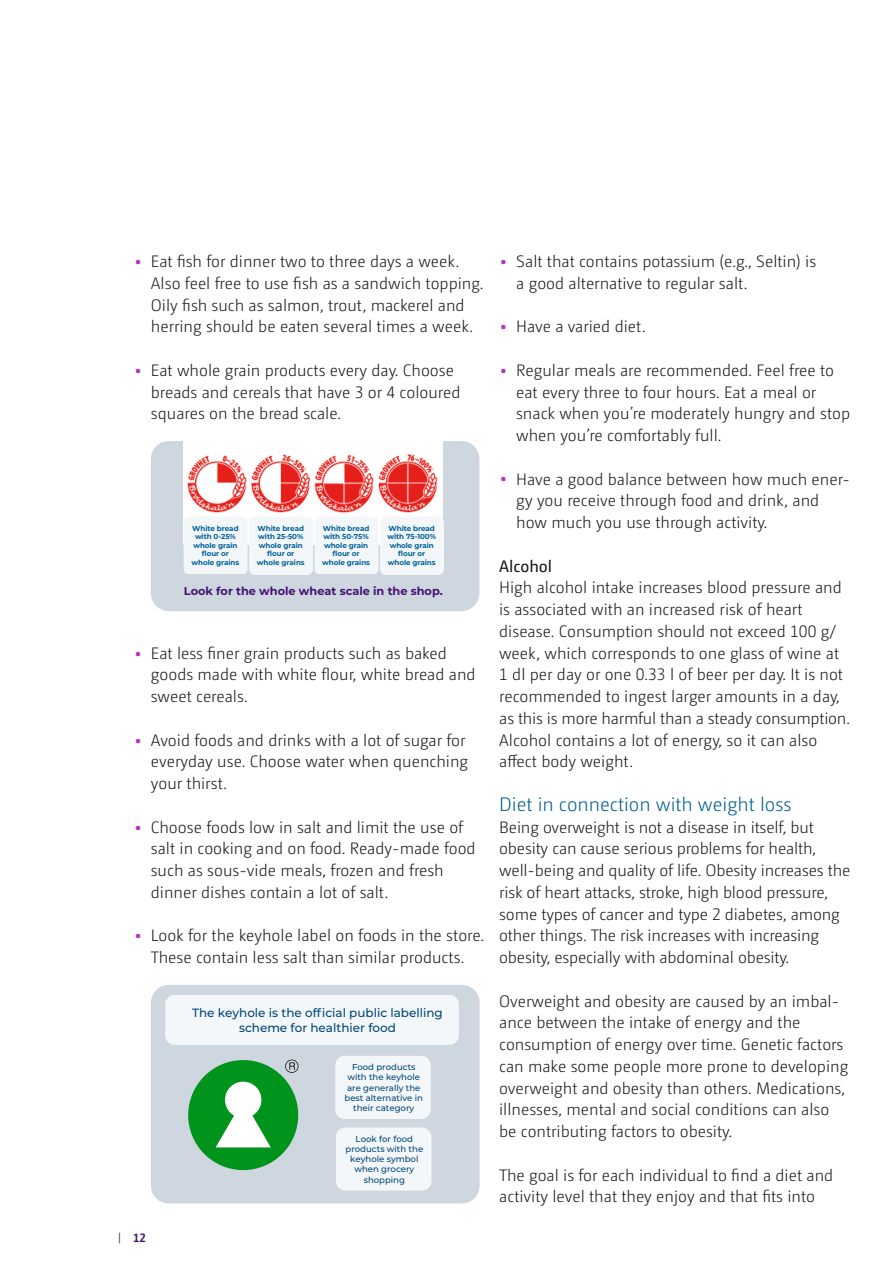
<style>
.page{position:relative;width:893px;height:1263px;background:#fff}
.page>*{position:absolute;margin:0;border:0;box-sizing:border-box;transform-origin:0 0}
.t1{font:300 19.5px "Camingo Dos Pro";color:#005e90}
.t2{font:300 16.5px/21.8px "Camingo Dos Pro";color:#1b1917}
.t3{font:16.5px "Camingo Dos Pro";color:#1b1917}
.t4{font:500 12px/14.4px "Montserrat";color:#004678;text-align:center}
.t5{font:700 12px "Camingo Dos Pro";color:#3f146d}
.t6{font:700 11.4px "Montserrat";color:#451472}
.t7{font:500 8.55px/10.2px "Montserrat";color:#004678;text-align:center}
.t8{font:700 7.2px/8.6px "Montserrat";letter-spacing:-.01em;color:#00619b;text-align:center}
.s1{font-weight:700;font-size:19.5px;color:#b633c2}
.s2{font-weight:300;font-size:11.25px;color:#1b1917}
</style>
<div class="page">
<div style="left:151px;top:441px;width:328px;height:170px;background:#ced7df;border-radius:18px"></div>
<img style="left:183px;top:441px;width:259px;height:103px">
<div style="left:184px;top:517px;width:64px;height:56px;background:#f3f7f9"></div>
<div style="left:249px;top:517px;width:64px;height:58px;background:#f3f7f9;border-radius:6px"></div>
<div style="left:315px;top:517px;width:63px;height:56px;background:#f3f7f9"></div>
<div style="left:380px;top:517px;width:64px;height:58px;background:#f3f7f9;border-radius:6px"></div>
<div style="left:151px;top:985px;width:329px;height:218px;background:#ced7df;border-radius:18px"></div>
<div style="left:165px;top:995px;width:294px;height:50px;background:#f3f7f9;border-radius:9px"></div>
<div style="left:335px;top:1056px;width:96px;height:63px;background:#f3f7f9;border-radius:9px"></div>
<div style="left:336px;top:1127px;width:95px;height:64px;background:#f3f7f9;border-radius:9px"></div>
<div style="left:188px;top:1060px;width:110px;height:110px;background:#00941d;border-radius:50%"></div>
<div style="left:225px;top:1082px;width:36px;height:36px;background:#fff;border-radius:50%"></div>
<svg style="left:216px;top:1115px;width:55px;height:32px"></svg>
<svg style="left:285px;top:1059px;width:13px;height:14px"></svg>
<p class="t2" style="left:151px;top:250px;width:334px;text-indent:-17px"><span class="s1">•</span> Eat fish for dinner two to three days a week.<br>Also feel free to use fish as a sandwich topping.<br>Oily fish such as salmon, trout, mackerel and herring should be eaten several times a week.</p>
<p class="t2" style="left:151px;top:359px;width:311px;text-indent:-17px"><span class="s1">•</span> Eat whole grain products every day. Choose breads and cereals that have 3 or 4 coloured squares on the bread scale.</p>
<p class="t8" style="left:191px;top:523px;width:49px">White bread with 0-25% whole grain flour or whole grains</p>
<p class="t8" style="left:257px;top:523px;width:49px">White bread with 25-50% whole grain flour or whole grains</p>
<p class="t8" style="left:322px;top:523px;width:49px">White bread with 50-75% whole grain flour or whole grains</p>
<p class="t8" style="left:387px;top:523px;width:50px">White bread with 75-100% whole grain flour or whole grains</p>
<p class="t6" style="left:184px;top:583px;width:261px">Look for the whole wheat scale in the shop.</p>
<p class="t2" style="left:151px;top:642px;width:326px;text-indent:-17px"><span class="s1">•</span> Eat less finer grain products such as baked goods made with white flour, white bread and sweet cereals.</p>
<p class="t2" style="left:151px;top:729px;width:319px;text-indent:-17px"><span class="s1">•</span> Avoid foods and drinks with a lot of sugar for everyday use. Choose water when quenching your thirst.</p>
<p class="t2" style="left:151px;top:816px;width:326px;text-indent:-17px"><span class="s1">•</span> Choose foods low in salt and limit the use of salt in cooking and on food. Ready-made food such as sous-vide meals, frozen and fresh dinner dishes contain a lot of salt.</p>
<p class="t2" style="left:134px;top:925px;width:352px;text-align:center"><span class="s1">•</span> Look for the keyhole label on foods in the store.<br>These contain less salt than similar products.</p>
<p class="t5" style="left:118px;top:1231px;width:29px"><span class="s2">|</span> 12</p>
<p class="t4" style="left:192px;top:1005px;width:252px">The keyhole is the official public labelling scheme for healthier food</p>
<p class="t7" style="left:345px;top:1062px;width:80px">Food products with the keyhole are generally the best alternative in their category</p>
<p class="t7" style="left:345px;top:1133px;width:79px">Look for food products with the keyhole symbol when grocery shopping</p>
<p class="t2" style="left:516px;top:250px;width:301px;text-indent:-17px"><span class="s1">•</span> Salt that contains potassium (e.g., Seltin) is a good alternative to regular salt.</p>
<p class="t2" style="left:499px;top:316px;width:148px"><span class="s1">•</span> Have a varied diet.</p>
<p class="t2" style="left:516px;top:359px;width:335px;text-indent:-17px"><span class="s1">•</span> Regular meals are recommended. Feel free to eat every three to four hours. Eat a meal or snack when you’re moderately hungry and stop when you’re comfortably full.</p>
<p class="t2" style="left:516px;top:468px;width:335px;text-indent:-17px"><span class="s1">•</span> Have a good balance between how much ener&shy;gy you receive through food and drink, and how much you use through activity.</p>
<p class="t3" style="left:499px;top:556px;width:55px">Alcohol</p>
<p class="t2" style="left:499px;top:577px;width:352px">High alcohol intake increases blood pressure and is associated with an increased risk of heart disease. Consumption should not exceed 100 g/ week, which corresponds to one glass of wine at 1 dl per day or one 0.33 l of beer per day. It is not recommended to ingest larger amounts in a day, as this is more harmful than a steady consumption.<br>Alcohol contains a lot of energy, so it can also affect body weight.</p>
<p class="t1" style="left:499px;top:793px;width:294px">Diet in connection with weight loss</p>
<p class="t2" style="left:499px;top:816px;width:353px">Being overweight is not a disease in itself, but obesity can cause serious problems for health, well-being and quality of life. Obesity increases the risk of heart attacks, stroke, high blood pressure, some types of cancer and type 2 diabetes, among other things. The risk increases with increasing obesity, especially with abdominal obesity.</p>
<p class="t2" style="left:499px;top:990px;width:351px">Overweight and obesity are caused by an imbal&shy;ance between the intake of energy and the consumption of energy over time. Genetic factors can make some people more prone to developing overweight and obesity than others. Medications, illnesses, mental and social conditions can also be contributing factors to obesity.</p>
<p class="t2" style="left:499px;top:1164px;width:336px">The goal is for each individual to find a diet and activity level that they enjoy and that fits into</p>
</div>
